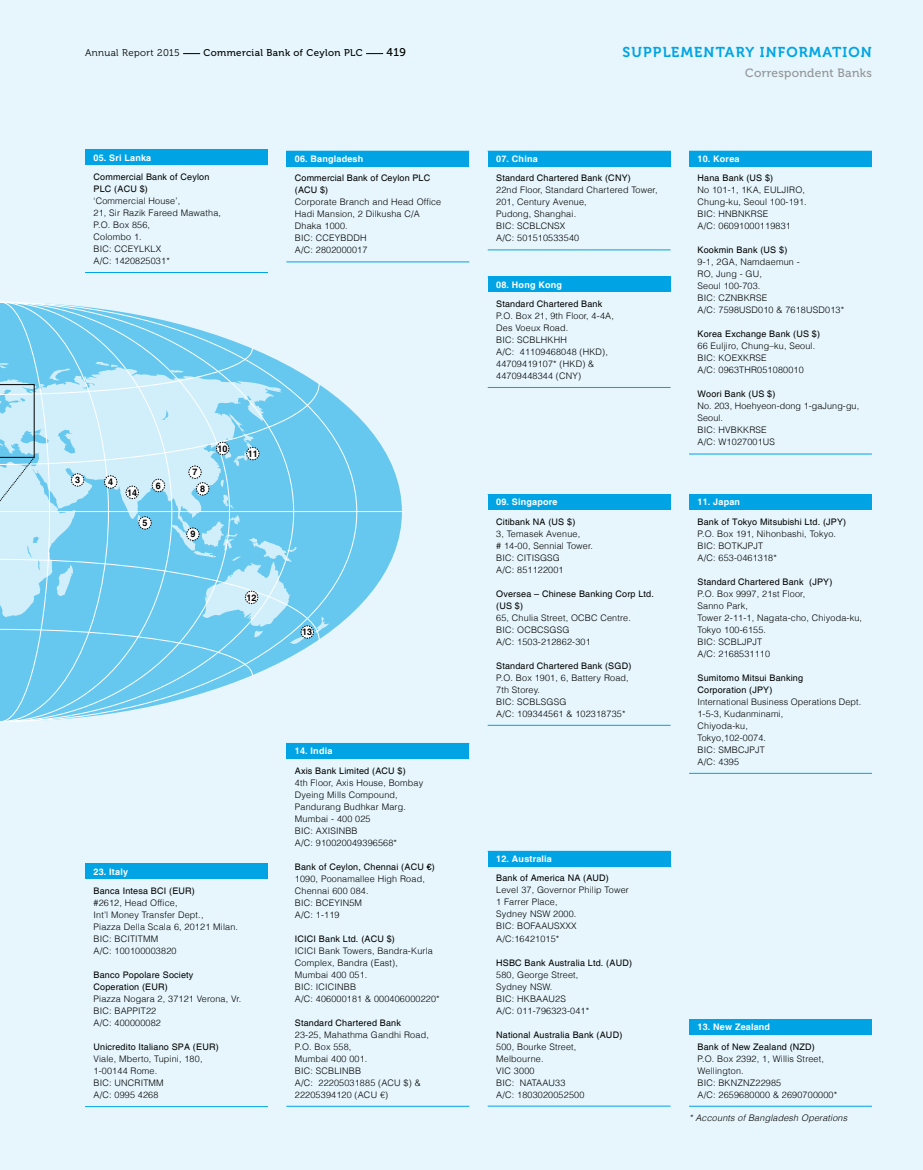
<style>
.page{position:relative;width:923px;height:1170px;background:#fff}
.page>*{position:absolute;margin:0;border:0;box-sizing:border-box;transform-origin:0 0}
.t1{font:14.25px "Museo 700";letter-spacing:.08em;color:#00a4e4}
.t2{font:12px "Museo 500";letter-spacing:.025em;color:#939598}
.t3{font:11.25px "Museo 500";color:#000}
.t4{font:9.75px "Museo 500";letter-spacing:.04em;color:#000}
.t5{font:9.75px "Museo 300";letter-spacing:.04em;color:#000}
.t6{font:300 9px/12px "Helvetica";letter-spacing:.02em;color:#000}
.t7{font:9px/12px "Helvetica";letter-spacing:.02em;color:#000}
.t8{font:700 9px "Helvetica";letter-spacing:.02em;color:#fff}
.t9{font:italic 300 9px "Helvetica";letter-spacing:.02em;color:#000}
.t10{font:700 9px "Helvetica";color:#000}
</style>
<div class="page">
<div style="left:0;top:0;width:923px;height:1169px;background:#e6f6fc"></div>
<svg style="left:357px;top:415px;width:45px;height:194px;fill:#66c8ef"></svg>
<svg style="left:319px;top:383px;width:38px;height:258px;background:#79cef0"></svg>
<hr style="left:0;top:511px;width:403px;height:1px;background:#fff">
<svg style="left:0;top:302px;width:319px;height:457px"></svg>
<div style="left:85px;top:150px;width:183px;height:15px;background:#00a4e4"></div>
<hr style="left:85px;top:149px;width:183px;height:1px;background:#00a4e4">
<hr style="left:85px;top:272px;width:183px;height:1px;background:#00a4e4">
<div style="left:286px;top:151px;width:183px;height:15px;background:#00a4e4"></div>
<hr style="left:286px;top:261px;width:183px;height:1px;background:#00a4e4">
<div style="left:488px;top:151px;width:182px;height:15px;background:#00a4e4"></div>
<hr style="left:488px;top:249px;width:182px;height:1px;background:#00a4e4">
<div style="left:488px;top:277px;width:182px;height:15px;background:#00a4e4"></div>
<hr style="left:488px;top:276px;width:182px;height:1px;background:#00a4e4">
<hr style="left:488px;top:387px;width:182px;height:1px;background:#00a4e4">
<div style="left:488px;top:494px;width:182px;height:15px;background:#00a4e4"></div>
<hr style="left:488px;top:725px;width:182px;height:1px;background:#00a4e4">
<div style="left:689px;top:151px;width:183px;height:15px;background:#00a4e4"></div>
<hr style="left:689px;top:453px;width:183px;height:1px;background:#00a4e4">
<div style="left:689px;top:494px;width:183px;height:15px;background:#00a4e4"></div>
<hr style="left:689px;top:773px;width:183px;height:1px;background:#00a4e4">
<div style="left:488px;top:851px;width:182px;height:15px;background:#00a4e4"></div>
<hr style="left:488px;top:1105px;width:182px;height:1px;background:#00a4e4">
<div style="left:689px;top:1019px;width:183px;height:15px;background:#00a4e4"></div>
<hr style="left:689px;top:1105px;width:183px;height:1px;background:#00a4e4">
<div style="left:286px;top:743px;width:183px;height:15px;background:#00a4e4"></div>
<hr style="left:286px;top:1105px;width:183px;height:1px;background:#00a4e4">
<div style="left:85px;top:863px;width:183px;height:15px;background:#00a4e4"></div>
<hr style="left:85px;top:1106px;width:183px;height:1px;background:#00a4e4">
<svg style="left:183px;top:53px;width:17px;height:1px"></svg>
<svg style="left:366px;top:53px;width:17px;height:1px"></svg>
<p class="t5" style="left:85px;top:48px;width:96px">Annual Report 2015</p>
<p class="t4" style="left:204px;top:47px;width:160px">Commercial Bank of Ceylon PLC</p>
<p class="t3" style="left:386px;top:46px;width:21px">419</p>
<p class="t8" style="left:94px;top:152px;width:59px">05. Sri Lanka</p>
<p class="t7" style="left:94px;top:171px;width:117px">Commercial Bank of Ceylon<br>PLC (ACU $)</p>
<p class="t6" style="left:94px;top:194px;width:129px">‘Commercial House’,<br>21, Sir Razik Fareed Mawatha,<br>P.O. Box 856,<br>Colombo 1.<br>BIC: CCEYLKLX<br>A/C: 1420825031*</p>
<p class="t8" style="left:295px;top:153px;width:70px">06. Bangladesh</p>
<p class="t7" style="left:295px;top:172px;width:137px">Commercial Bank of Ceylon PLC (ACU $)</p>
<p class="t6" style="left:295px;top:196px;width:148px">Corporate Branch and Head Office<br>Hadi Mansion, 2 Dilkusha C/A<br>Dhaka 1000.<br>BIC: CCEYBDDH<br>A/C: 2802000017</p>
<p class="t10" style="left:75px;top:474px;width:7px">3</p>
<p class="t10" style="left:108px;top:476px;width:7px">4</p>
<p class="t10" style="left:127px;top:487px;width:12px">14</p>
<p class="t10" style="left:156px;top:480px;width:7px">6</p>
<p class="t10" style="left:142px;top:517px;width:7px">5</p>
<p class="t10" style="left:192px;top:467px;width:7px">7</p>
<p class="t10" style="left:200px;top:483px;width:7px">8</p>
<p class="t10" style="left:218px;top:443px;width:12px">10</p>
<p class="t10" style="left:190px;top:528px;width:7px">9</p>
<p class="t10" style="left:248px;top:448px;width:12px">11</p>
<p class="t10" style="left:246px;top:592px;width:12px">12</p>
<p class="t10" style="left:302px;top:626px;width:12px">13</p>
<p class="t8" style="left:94px;top:865px;width:36px">23. Italy</p>
<p class="t7" style="left:94px;top:885px;width:103px">Banca Intesa BCI (EUR)</p>
<p class="t6" style="left:94px;top:896px;width:146px">#2612, Head Office,<br>Int’l Money Transfer Dept.,<br>Piazza Della Scala 6, 20121 Milan.<br>BIC: BCITITMM<br>A/C: 100100003820</p>
<p class="t7" style="left:94px;top:969px;width:101px">Banco Popolare Society<br>Coperation (EUR)</p>
<p class="t6" style="left:94px;top:992px;width:149px">Piazza Nogara 2, 37121 Verona, Vr.<br>BIC: BAPPIT22<br>A/C: 400000082</p>
<p class="t7" style="left:94px;top:1041px;width:127px">Unicredito Italiano SPA (EUR)</p>
<p class="t6" style="left:94px;top:1052px;width:110px">Viale, Mberto, Tupini, 180,<br>1-00144 Rome.<br>BIC: UNCRITMM<br>A/C: 0995 4268</p>
<p class="t8" style="left:295px;top:745px;width:39px">14. India</p>
<p class="t7" style="left:295px;top:764px;width:112px">Axis Bank Limited (ACU $)</p>
<p class="t6" style="left:295px;top:775px;width:130px">4th Floor, Axis House, Bombay<br>Dyeing Mills Compound,<br>Pandurang Budhkar Marg.<br>Mumbai - 400 025<br>BIC: AXISINBB<br>A/C: 910020049396568*</p>
<p class="t7" style="left:295px;top:860px;width:141px">Bank of Ceylon, Chennai (ACU €)</p>
<p class="t6" style="left:295px;top:871px;width:131px">1090, Poonamallee High Road,<br>Chennai 600 084.<br>BIC: BCEYIN5M<br>A/C: 1-119</p>
<p class="t7" style="left:295px;top:932px;width:101px">ICICI Bank Ltd. (ACU $)</p>
<p class="t6" style="left:295px;top:943px;width:146px">ICICI Bank Towers, Bandra-Kurla<br>Complex, Bandra (East),<br>Mumbai 400 051.<br>BIC: ICICINBB<br>A/C: 406000181 &amp; 000406000220*</p>
<p class="t7" style="left:295px;top:1016px;width:108px">Standard Chartered Bank</p>
<p class="t6" style="left:295px;top:1027px;width:135px">23-25, Mahathma Gandhi Road,<br>P.O. Box 558,<br>Mumbai 400 001.<br>BIC: SCBLINBB<br>A/C: 22205031885 (ACU $) &amp;<br>22205394120 (ACU €)</p>
<h1 class="t1" style="left:622px;top:45px;width:251px">SUPPLEMENTARY INFORMATION</h1>
<p class="t8" style="left:496px;top:153px;width:43px">07. China</p>
<p class="t7" style="left:496px;top:172px;width:136px">Standard Chartered Bank (CNY)</p>
<p class="t6" style="left:496px;top:184px;width:163px">22nd Floor, Standard Chartered Tower,<br>201, Century Avenue,<br>Pudong, Shanghai.<br>BIC: SCBLCNSX<br>A/C: 501510533540</p>
<p class="t8" style="left:496px;top:279px;width:67px">08. Hong Kong</p>
<p class="t7" style="left:496px;top:298px;width:108px">Standard Chartered Bank</p>
<p class="t6" style="left:496px;top:309px;width:119px">P.O. Box 21, 9th Floor, 4-4A,<br>Des Voeux Road.<br>BIC: SCBLHKHH<br>A/C: 41109468048 (HKD),<br>44709419107* (HKD) &amp;<br>44709448344 (CNY)</p>
<p class="t8" style="left:496px;top:496px;width:63px">09. Singapore</p>
<p class="t7" style="left:496px;top:516px;width:81px">Citibank NA (US $)</p>
<p class="t6" style="left:496px;top:527px;width:98px">3, Temasek Avenue,<br># 14-00, Sennial Tower.<br>BIC: CITISGSG<br>A/C: 851122001</p>
<p class="t7" style="left:496px;top:588px;width:159px">Oversea – Chinese Banking Corp Ltd. (US $)</p>
<p class="t6" style="left:496px;top:611px;width:136px">65, Chulia Street, OCBC Centre.<br>BIC: OCBCSGSG<br>A/C: 1503-212862-301</p>
<p class="t7" style="left:496px;top:660px;width:137px">Standard Chartered Bank (SGD)</p>
<p class="t6" style="left:496px;top:671px;width:134px">P.O. Box 1901, 6, Battery Road,<br>7th Storey.<br>BIC: SCBLSGSG<br>A/C: 109344561 &amp; 102318735*</p>
<h2 class="t2" style="left:745px;top:66px;width:128px">Correspondent Banks</h2>
<p class="t8" style="left:697px;top:153px;width:43px">10. Korea</p>
<p class="t7" style="left:697px;top:172px;width:77px">Hana Bank (US $)</p>
<p class="t6" style="left:697px;top:184px;width:111px">No 101-1, 1KA, EULJIRO,<br>Chung-ku, Seoul 100-191.<br>BIC: HNBNKRSE<br>A/C: 06091000119831</p>
<p class="t7" style="left:697px;top:244px;width:91px">Kookmin Bank (US $)</p>
<p class="t6" style="left:697px;top:256px;width:148px">9-1, 2GA, Namdaemun -<br>RO, Jung - GU,<br>Seoul 100-703.<br>BIC: CZNBKRSE<br>A/C: 7598USD010 &amp; 7618USD013*</p>
<p class="t7" style="left:697px;top:328px;width:124px">Korea Exchange Bank (US $)</p>
<p class="t6" style="left:697px;top:340px;width:119px">66 Euljiro, Chung–ku, Seoul.<br>BIC: KOEXKRSE<br>A/C: 0963THR051080010</p>
<p class="t7" style="left:697px;top:388px;width:79px">Woori Bank (US $)</p>
<p class="t6" style="left:697px;top:400px;width:163px">No. 203, Hoehyeon-dong 1-gaJung-gu,<br>Seoul.<br>BIC: HVBKKRSE<br>A/C: W1027001US</p>
<p class="t8" style="left:697px;top:496px;width:44px">11. Japan</p>
<p class="t7" style="left:697px;top:516px;width:150px">Bank of Tokyo Mitsubishi Ltd. (JPY)</p>
<p class="t6" style="left:697px;top:527px;width:140px">P.O. Box 191, Nihonbashi, Tokyo.<br>BIC: BOTKJPJT<br>A/C: 653-0461318*</p>
<p class="t7" style="left:697px;top:576px;width:136px">Standard Chartered Bank (JPY)</p>
<p class="t6" style="left:697px;top:587px;width:166px">P.O. Box 9997, 21st Floor,<br>Sanno Park,<br>Tower 2-11-1, Nagata-cho, Chiyoda-ku,<br>Tokyo 100-6155.<br>BIC: SCBLJPJT<br>A/C: 2168531110</p>
<p class="t7" style="left:697px;top:672px;width:107px">Sumitomo Mitsui Banking<br>Corporation (JPY)</p>
<p class="t6" style="left:697px;top:695px;width:165px">International Business Operations Dept.<br>1-5-3, Kudanminami,<br>Chiyoda-ku,<br>Tokyo,102-0074.<br>BIC: SMBCJPJT<br>A/C: 4395</p>
<p class="t8" style="left:496px;top:853px;width:57px">12. Australia</p>
<p class="t7" style="left:496px;top:872px;width:114px">Bank of America NA (AUD)</p>
<p class="t6" style="left:496px;top:883px;width:134px">Level 37, Governor Philip Tower<br>1 Farrer Place,<br>Sydney NSW 2000.<br>BIC: BOFAAUSXXX<br>A/C:16421015*</p>
<p class="t7" style="left:496px;top:956px;width:137px">HSBC Bank Australia Ltd. (AUD)</p>
<p class="t6" style="left:496px;top:967px;width:94px">580, George Street,<br>Sydney NSW.<br>BIC: HKBAAU2S<br>A/C: 011-796323-041*</p>
<p class="t7" style="left:496px;top:1028px;width:128px">National Australia Bank (AUD)</p>
<p class="t6" style="left:496px;top:1039px;width:90px">500, Bourke Street,<br>Melbourne.<br>VIC 3000<br>BIC: NATAAU33<br>A/C: 1803020052500</p>
<p class="t8" style="left:697px;top:1021px;width:74px">13. New Zealand</p>
<p class="t7" style="left:697px;top:1040px;width:119px">Bank of New Zealand (NZD)</p>
<p class="t6" style="left:697px;top:1051px;width:141px">P.O. Box 2392, 1, Willis Street,<br>Wellington.<br>BIC: BKNZNZ22985<br>A/C: 2659680000 &amp; 2690700000*</p>
<p class="t9" style="left:689px;top:1110px;width:160px">* Accounts of Bangladesh Operations</p>
</div>
